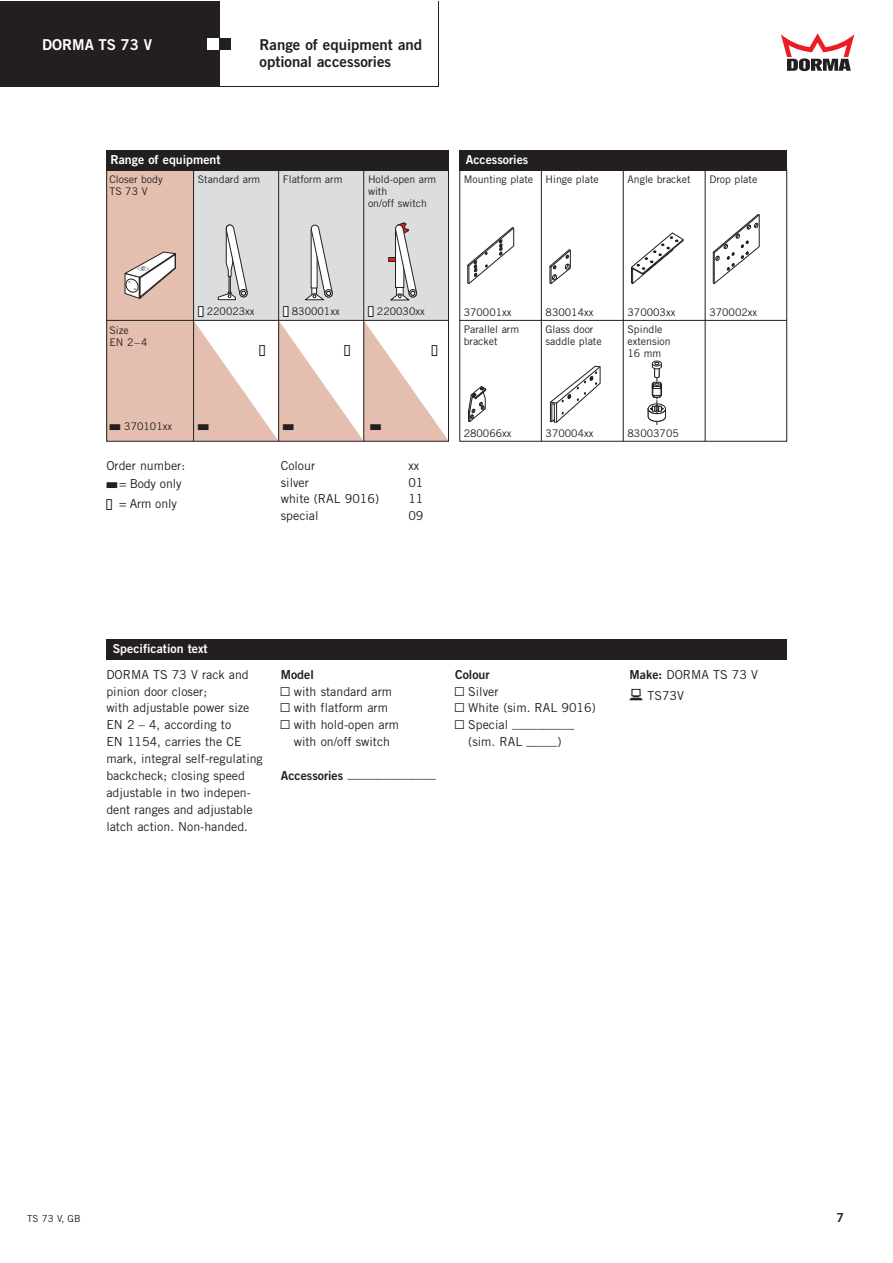
<style>
.page{position:relative;width:893px;height:1263px;background:#fff}
.page>*{position:absolute;margin:0;border:0;box-sizing:border-box;transform-origin:0 0}
.t1{font:15px/16.5px "Trade Gothic Bold Two";color:#231f20}
.t2{font:15px "Trade Gothic Bold Two";color:#fff}
.t3{font:12.3px/16.8px "Trade Gothic";color:#231f20}
.t4{font:12.3px "Trade Gothic Bold Two";color:#fff}
.t5{font:12.3px "Trade Gothic Bold Two";color:#231f20}
.t6{font:10.5px/12px "Trade Gothic";color:#231f20}
.t7{font:9.75px "Trade Gothic";color:#231f20}
.t8{font:9.75px "Kasten";color:#231f20}
.t9{font:5.25px "Kasten";color:#231f20;scale:3.75 1}
.s1{font-family:"Kasten";font-size:9.75px;color:#fff}
.s2{font-family:"Kasten";font-size:9.75px}
.s3{font-family:"Kasten";font-size:5.25px}
.s4{font-family:"AG Figures+Pi BQ"}
.s5{font-family:"Trade Gothic Bold Two"}
.s6{font-family:"Kasten"}
</style>
<div class="page">
<svg style="left:781px;top:33px;width:73px;height:38px"></svg>
<div style="left:106px;top:639px;width:681px;height:20px;background:#231f20"></div>
<div style="left:185px;top:171px;width:264px;height:149px;background:#dcddde"></div>
<svg style="left:467px;top:227px;width:47px;height:57px"></svg>
<svg style="left:549px;top:249px;width:22px;height:35px"></svg>
<svg style="left:631px;top:232px;width:52px;height:52px"></svg>
<svg style="left:712px;top:214px;width:47px;height:70px"></svg>
<svg style="left:194px;top:321px;width:253px;height:119px"></svg>
<div style="left:106px;top:171px;width:87px;height:270px;background:#e4bfb0"></div>
<hr style="left:193px;top:169px;width:1px;height:272px;background:#231f20">
<hr style="left:278px;top:169px;width:1px;height:272px;background:#231f20">
<hr style="left:363px;top:169px;width:1px;height:272px;background:#231f20">
<hr style="left:541px;top:169px;width:1px;height:273px;background:#231f20">
<hr style="left:623px;top:169px;width:1px;height:273px;background:#231f20">
<hr style="left:704px;top:169px;width:1px;height:273px;background:#231f20">
<hr style="left:106px;top:320px;width:343px;height:1px;background:#231f20">
<hr style="left:459px;top:320px;width:328px;height:1px;background:#231f20">
<svg style="left:124px;top:252px;width:52px;height:47px"></svg>
<div style="left:239px;top:289px;width:9px;height:9px;border:1px solid #231f20;border-radius:3px"></div>
<svg style="left:217px;top:224px;width:30px;height:77px"></svg>
<div style="left:324px;top:289px;width:9px;height:9px;border:1px solid #231f20;border-radius:3px"></div>
<svg style="left:305px;top:225px;width:27px;height:76px"></svg>
<svg style="left:388px;top:223px;width:29px;height:78px"></svg>
<svg style="left:468px;top:386px;width:18px;height:36px"></svg>
<svg style="left:550px;top:366px;width:50px;height:57px"></svg>
<svg style="left:647px;top:361px;width:18px;height:64px"></svg>
<div style="left:0;top:2px;width:219px;height:85px;background:#231f20"></div>
<div style="left:219px;top:38px;width:12px;height:12px;background:#231f20"></div>
<div style="left:207px;top:38px;width:12px;height:12px;background:#fff"></div>
<div style="left:459px;top:150px;width:328px;height:21px;background:#231f20"></div>
<div style="left:106px;top:150px;width:343px;height:21px;background:#231f20"></div>
<p class="t2" style="left:42px;top:39px;width:112px">DORMA TS 73 V</p>
<p class="t1" style="left:259px;top:38px;width:164px">Range of equipment and optional accessories</p>
<p class="t4" style="left:110px;top:155px;width:112px">Range of equipment</p>
<p class="t6" style="left:109px;top:174px;width:55px">Closer body</p>
<p class="t6" style="left:198px;top:174px;width:64px">Standard arm</p>
<p class="t6" style="left:283px;top:174px;width:61px">Flatform arm</p>
<p class="t6" style="left:368px;top:174px;width:70px">Hold-open arm</p>
<p class="t6" style="left:109px;top:186px;width:39px">TS 73 V</p>
<p class="t6" style="left:368px;top:186px;width:60px">with<br>on/off switch</p>
<p class="t4" style="left:466px;top:155px;width:64px">Accessories</p>
<p class="t6" style="left:463px;top:174px;width:136px">Mounting plate Hinge plate</p>
<p class="t6" style="left:627px;top:174px;width:65px">Angle bracket</p>
<p class="t6" style="left:709px;top:174px;width:49px">Drop plate</p>
<p class="t6" style="left:109px;top:326px;width:40px">Size<br>EN 2–4</p>
<p class="t6" style="left:198px;top:307px;width:58px"><span class="s1">X</span><span class="s2">X</span> 220023xx</p>
<p class="t6" style="left:283px;top:307px;width:58px"><span class="s1">X</span><span class="s2">X</span> 830001xx</p>
<p class="t6" style="left:368px;top:307px;width:58px"><span class="s1">X</span><span class="s2">X</span> 220030xx</p>
<p class="t8" style="left:259px;top:345px;width:7px">X</p>
<p class="t8" style="left:344px;top:345px;width:7px">X</p>
<p class="t8" style="left:432px;top:345px;width:7px">X</p>
<p class="t6" style="left:109px;top:422px;width:64px"><span class="s3">X</span> 370101xx</p>
<p class="t9" style="left:198px;top:424px;width:4px">X</p>
<p class="t9" style="left:283px;top:424px;width:4px">X</p>
<p class="t9" style="left:370px;top:424px;width:4px">X</p>
<p class="t3" style="left:106px;top:458px;width:80px">Order number:</p>
<p class="t9" style="left:106px;top:482px;width:4px">X</p>
<p class="t3" style="left:106px;top:474px;width:77px;line-height:20.2px;text-indent:13px">= Body only<br><span class="s2">X</span> = Arm only</p>
<p class="t3" style="left:281px;top:458px;width:36px">Colour</p>
<p class="t3" style="left:408px;top:458px;width:12px">xx</p>
<p class="t3" style="left:281px;top:475px;width:30px">silver</p>
<p class="t3" style="left:408px;top:475px;width:17px">01</p>
<p class="t3" style="left:281px;top:492px;width:100px">white (RAL 9016)</p>
<p class="t3" style="left:408px;top:492px;width:17px">11</p>
<p class="t3" style="left:281px;top:509px;width:39px">special</p>
<p class="t3" style="left:408px;top:509px;width:17px">09</p>
<p class="t6" style="left:463px;top:307px;width:49px">370001xx</p>
<p class="t6" style="left:545px;top:307px;width:49px">830014xx</p>
<p class="t6" style="left:627px;top:307px;width:49px">370003xx</p>
<p class="t6" style="left:709px;top:307px;width:49px">370002xx</p>
<p class="t6" style="left:463px;top:324px;width:57px">Parallel arm</p>
<p class="t6" style="left:545px;top:324px;width:49px">Glass door</p>
<p class="t6" style="left:627px;top:324px;width:37px">Spindle</p>
<p class="t6" style="left:463px;top:336px;width:35px">bracket</p>
<p class="t6" style="left:545px;top:336px;width:58px">saddle plate</p>
<p class="t6" style="left:627px;top:336px;width:45px">extension<br>16 mm</p>
<p class="t6" style="left:463px;top:428px;width:49px">280066xx</p>
<p class="t6" style="left:545px;top:428px;width:49px">370004xx</p>
<p class="t6" style="left:627px;top:428px;width:53px">83003705</p>
<p class="t4" style="left:113px;top:644px;width:96px">Specification text</p>
<p class="t3" style="left:106px;top:667px;width:158px">DORMA TS 73 V rack and pinion door closer;<br>with adjustable power size<br>EN 2 – 4, according to<br>EN 1154, carries the CE mark, integral self-regulating backcheck; closing speed adjustable in two indepen&shy;dent ranges and adjustable latch action. Non-handed.</p>
<p class="t5" style="left:281px;top:670px;width:34px">Model</p>
<p class="t3" style="left:281px;top:684px;width:113px"><span class="s4">Y</span> with standard arm</p>
<p class="t3" style="left:281px;top:701px;width:109px"><span class="s4">Y</span> with flatform arm</p>
<p class="t3" style="left:281px;top:718px;width:120px"><span class="s4">Y</span> with hold-open arm</p>
<p class="t3" style="left:294px;top:735px;width:98px">with on/off switch</p>
<p class="t3" style="left:281px;top:767px;width:157px"><span class="s5">Accessories</span> _______________</p>
<p class="t5" style="left:455px;top:670px;width:36px">Colour</p>
<p class="t3" style="left:455px;top:684px;width:142px"><span class="s4">Y</span> Silver<br><span class="s4">Y</span> White (sim. RAL 9016)</p>
<p class="t3" style="left:455px;top:715px;width:120px;line-height:18.3px;text-align:center"><span class="s4">Y</span> Special __________ (sim. RAL _____)</p>
<p class="t3" style="left:629px;top:665px;width:130px;line-height:21.1px"><span class="s5">Make:</span> DORMA TS 73 V<br><span class="s6">B</span> TS73V</p>
<p class="t7" style="left:27px;top:1215px;width:55px">TS 73 V, GB</p>
<p class="t5" style="left:836px;top:1213px;width:9px">7</p>
</div>
